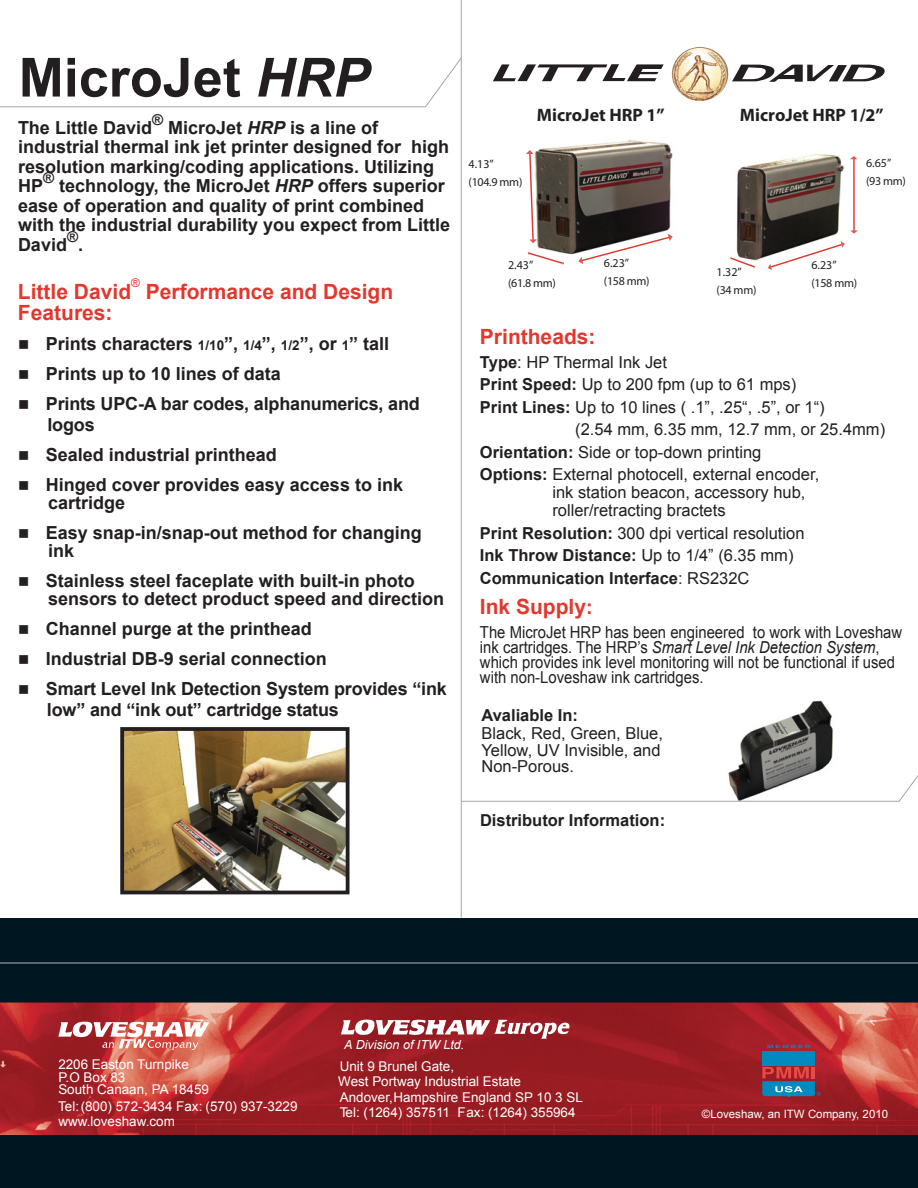
<style>
.page{position:relative;width:918px;height:1188px;background:#fff}
.page>*{position:absolute;margin:0;border:0;box-sizing:border-box;transform-origin:0 0}
.t1{font:700 54px "Arial";color:#231f20}
.t2{font:700 21px "Arial";color:#e1382f}
.t3{font:700 18px/19.5px "Arial";color:#231f20}
.t4{font:700 18px "Myriad Pro";color:#231f20}
.t5{font:16.5px/16.5px "Arial";color:#231f20}
.t6{font:16.5px/15px "Arial";color:#231f20;scale:.9 1}
.t7{font:700 16.5px/22.5px "Arial";color:#231f20}
.t8{font:700 15px "Arial";color:#231f20}
.t9{font:13.5px/15.6px "Arial";color:#fff}
.t10{font:italic 12.6px "Arial";color:#fff}
.t11{font:12px/18px "Myriad Pro";letter-spacing:-.025em;color:#231f20}
.t12{font:12px "Arial";color:#e1382f}
.t13{font:11.55px "Arial";color:#fff}
.s1{font-style:italic}
.s2{font-size:13.5px}
.s3{font-weight:700}
.s4{font-weight:400}
.s5{font-size:19.8px}
</style>
<div class="page">
<img style="left:740px;top:700px;width:94px;height:50px">
<img style="left:533px;top:140px;width:325px;height:121px">
<img style="left:125px;top:732px;width:220px;height:157px">
<img style="left:0;top:1003px;width:918px;height:132px">
<svg style="left:58px;top:1021px;width:151px;height:29px"></svg>
<svg style="left:341px;top:1019px;width:229px;height:20px"></svg>
<svg style="left:0;top:57px;width:461px;height:51px"></svg>
<div style="left:762px;top:1051px;width:53px;height:15px;background:#008abd"></div>
<svg style="left:767px;top:1045px;width:43px;height:3px"></svg>
<svg style="left:762px;top:1067px;width:59px;height:31px;background:#725a70"></svg>
<div style="left:0;top:1135px;width:918px;height:53px;background:#001722"></div>
<div style="left:0;top:918px;width:918px;height:85px;background:#001722"></div>
<hr style="left:0;top:963px;width:918px;height:1px;background:#b0b7bc">
<hr style="left:461px;top:0;width:1px;height:918px;background:#a3a5a8">
<svg style="left:461px;top:750px;width:457px;height:52px"></svg>
<div style="left:120px;top:727px;width:230px;height:167px;border:4px solid #231f20"></div>
<svg style="left:493px;top:64px;width:171px;height:17px"></svg>
<svg style="left:732px;top:65px;width:153px;height:17px"></svg>
<img style="left:672px;top:47px;width:56px;height:54px">
<svg style="left:526px;top:150px;width:11px;height:93px"></svg>
<svg style="left:527px;top:251px;width:38px;height:14px"></svg>
<svg style="left:578px;top:234px;width:95px;height:30px"></svg>
<hr style="left:853px;top:159px;width:2px;height:72px;background:#e1382f">
<svg style="left:850px;top:230px;width:8px;height:4px"></svg>
<svg style="left:850px;top:156px;width:8px;height:3px"></svg>
<svg style="left:768px;top:241px;width:77px;height:29px"></svg>
<svg style="left:729px;top:256px;width:27px;height:12px"></svg>
<h1 class="t1" style="left:19px;top:42px;width:353px">MicroJet <span class="s1">HRP</span></h1>
<p class="t8" style="left:152px;top:109px;width:13px">®</p>
<p class="t3" style="left:18px;top:118px;width:433px;text-indent:150px">MicroJet <span class="s1">HRP</span> is a line of industrial thermal ink jet printer designed for high resolution marking/coding applications. Utilizing HP</p>
<p class="t3" style="left:18px;top:118px;width:136px">The Little David</p>
<p class="t8" style="left:43px;top:168px;width:13px">®</p>
<p class="t3" style="left:18px;top:177px;width:434px;text-indent:41px">technology, the MicroJet <span class="s1">HRP</span> offers superior ease of operation and quality of print combined with the industrial durability you expect from Little David</p>
<p class="t8" style="left:67px;top:226px;width:13px">®</p>
<p class="t3" style="left:78px;top:235px;width:7px">.</p>
<p class="t2" style="left:18px;top:277px;width:115px">Little David</p>
<p class="t12" style="left:131px;top:274px;width:10px">®</p>
<p class="t2" style="left:146px;top:277px;width:249px">Performance and Design</p>
<p class="t2" style="left:18px;top:298px;width:96px">Features:</p>
<p class="t3" style="left:18px;top:334px;width:373px">■ Prints characters <span class="s2">1/10</span>”, <span class="s2">1/4</span>”, <span class="s2">1/2</span>”, or <span class="s2">1</span>” tall</p>
<p class="t3" style="left:18px;top:364px;width:264px">■ Prints up to 10 lines of data</p>
<p class="t3" style="left:47px;top:393px;width:374px;line-height:21px;text-indent:-29px">■ Prints UPC-A bar codes, alphanumerics, and logos</p>
<p class="t3" style="left:18px;top:445px;width:260px">■ Sealed industrial printhead</p>
<p class="t3" style="left:48px;top:476px;width:357px;line-height:18px;text-indent:-30px">■ Hinged cover provides easy access to ink cartridge</p>
<p class="t3" style="left:48px;top:524px;width:375px;line-height:18px;text-indent:-30px">■ Easy snap-in/snap-out method for changing ink</p>
<p class="t3" style="left:48px;top:572px;width:398px;line-height:18px;text-indent:-30px">■ Stainless steel faceplate with built-in photo sensors to detect product speed and direction</p>
<p class="t3" style="left:18px;top:619px;width:295px">■ Channel purge at the printhead</p>
<p class="t3" style="left:18px;top:649px;width:310px">■ Industrial DB-9 serial connection</p>
<p class="t3" style="left:47px;top:678px;width:401px;line-height:21px;text-indent:-29px">■ Smart Level Ink Detection System provides “ink low” and “ink out” cartridge status</p>
<p class="t11" style="left:469px;top:155px;width:55px">4.13” (104.9 mm)</p>
<p class="t4" style="left:537px;top:103px;width:129px">MicroJet HRP 1”</p>
<p class="t4" style="left:740px;top:103px;width:145px">MicroJet HRP 1/2”</p>
<p class="t11" style="left:866px;top:154px;width:41px">6.65” (93 mm)</p>
<p class="t11" style="left:508px;top:255px;width:49px">2.43” (61.8 mm)</p>
<p class="t11" style="left:604px;top:254px;width:47px">6.23” (158 mm)</p>
<p class="t11" style="left:717px;top:263px;width:41px">1.32” (34 mm)</p>
<p class="t11" style="left:812px;top:255px;width:47px">6.23” (158 mm)</p>
<p class="t2" style="left:480px;top:323px;width:117px">Printheads:</p>
<p class="t5" style="left:480px;top:354px;width:189px"><span class="s3">Type</span>: HP Thermal Ink Jet</p>
<p class="t5" style="left:480px;top:376px;width:318px"><span class="s3">Print Speed:</span> Up to 200 fpm (up to 61 mps)</p>
<p class="t5" style="left:480px;top:399px;width:346px"><span class="s3">Print Lines:</span> Up to 10 lines ( .1”, .25“, .5”, or 1“)</p>
<p class="t5" style="left:575px;top:421px;width:311px">(2.54 mm, 6.35 mm, 12.7 mm, or 25.4mm)</p>
<p class="t5" style="left:480px;top:444px;width:283px"><span class="s3">Orientation:</span> Side or top-down printing</p>
<p class="t5" style="left:480px;top:466px;width:341px"><span class="s3">Options:</span> External photocell, external encoder,</p>
<p class="t5" style="left:552px;top:484px;width:255px;line-height:18px">ink station beacon, accessory hub, roller/retracting bractets</p>
<p class="t7" style="left:480px;top:522px;width:326px">Print Resolution: <span class="s4">300 dpi vertical resolution<br></span>Ink Throw Distance: <span class="s4">Up to 1/4” (6.35 mm)<br></span>Communication Interface<span class="s4">: RS232C</span></p>
<p class="t2" style="left:480px;top:593px;width:114px">Ink Supply<span class="s5">:</span></p>
<p class="t6" style="left:480px;top:625px;width:471px">The MicroJet HRP has been engineered to work with Loveshaw ink cartridges. The HRP’s <span class="s1">Smart Level Ink Detection System</span>, which provides ink level monitoring will not be functional if used with non-Loveshaw ink cartridges.</p>
<p class="t7" style="left:482px;top:705px;width:98px">Avaliable In:</p>
<p class="t5" style="left:482px;top:725px;width:183px">Black, Red, Green, Blue,<br>Yellow, UV Invisible, and<br>Non-Porous.</p>
<p class="t7" style="left:480px;top:809px;width:187px">Distributor Information:</p>
<p class="t9" style="left:58px;top:1052px;width:152px;line-height:24.6px">2206 Easton Turnpike<br>South Canaan, PA 18459</p>
<p class="t9" style="left:58px;top:1098px;width:241px">Tel: (800) 572-3434 Fax: (570) 937-3229 www.loveshaw.com</p>
<p class="t9" style="left:58px;top:1069px;width:68px">P.O Box 83</p>
<p class="t10" style="left:344px;top:1037px;width:122px">A Division of ITW Ltd.</p>
<p class="t9" style="left:338px;top:1058px;width:246px">Unit 9 Brunel Gate,<br>West Portway Industrial Estate<br>Andover Hampshire England SP 10 3 SL</p>
<p class="t9" style="left:340px;top:1089px;width:237px;text-indent:49px">,<br>Tel: (1264) 357511 Fax: (1264) 355964</p>
<p class="t13" style="left:702px;top:1107px;width:188px">©Loveshaw, an ITW Company, 2010</p>
</div>
